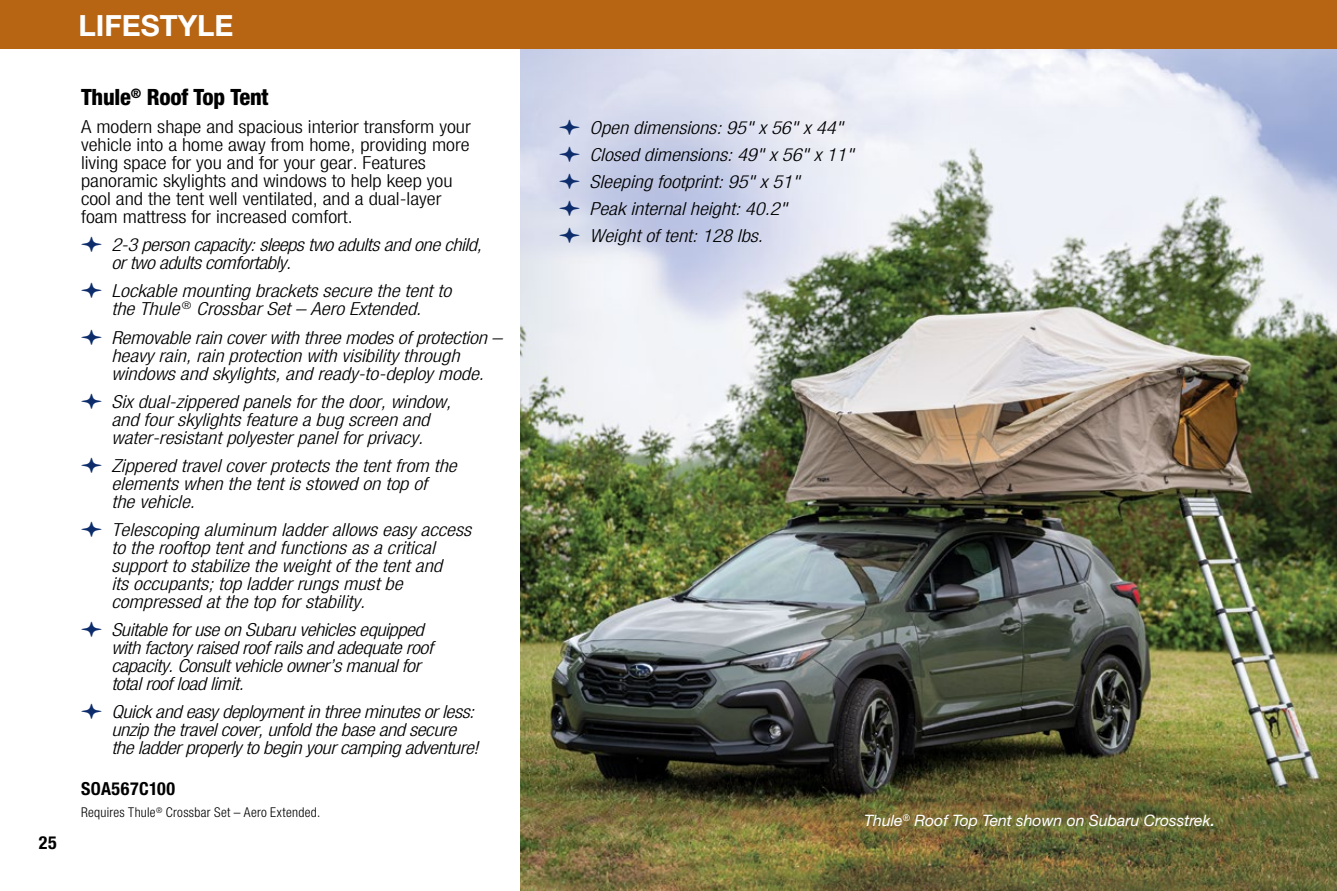
<style>
.page{position:relative;width:1337px;height:891px;background:#fff}
.page>*{position:absolute;margin:0;border:0;box-sizing:border-box;transform-origin:0 0}
.t1{font:700 29.25px "Helvetica Neue LT Pro";color:#fff}
.t2{font:800 condensed 22.5px "Helvetica Neue LT Pro";letter-spacing:-.01em;color:#000}
.t3{font:italic 300 condensed 18px/18px "Helvetica Neue LT Pro";color:#000;scale:1.15 1}
.t4{font:italic 300 condensed 18px/18px "Helvetica Neue LT Pro";letter-spacing:-.02em;color:#000;scale:1.15 1}
.t5{font:300 condensed 18px/18px "Helvetica Neue LT Pro";color:#000;scale:1.15 1}
.t6{font:700 condensed 18px "Helvetica Neue LT Pro";letter-spacing:.025em;color:#000}
.t7{font:italic 15.75px "Helvetica Neue LT Pro";color:#fff}
.t8{font:300 condensed 13.5px "Helvetica Neue LT Pro";letter-spacing:.025em;color:#000}
.s1{font-size:19.8px}
</style>
<div class="page">
<img style="left:520px;top:49px;width:816px;height:842px">
<div style="left:0;top:0;width:1336px;height:49px;background:#b86513"></div>
<svg style="left:559px;top:120px;width:20px;height:15px"></svg>
<svg style="left:559px;top:147px;width:20px;height:15px"></svg>
<svg style="left:559px;top:174px;width:20px;height:15px"></svg>
<svg style="left:559px;top:201px;width:20px;height:15px"></svg>
<svg style="left:559px;top:228px;width:20px;height:15px"></svg>
<p class="t6" style="left:39px;top:832px;width:19px">25</p>
<h1 class="t1" style="left:79px;top:7px;width:156px">LIFESTYLE</h1>
<p class="t2" style="left:81px;top:83px;width:189px">Thule<sup>®</sup> Roof Top Tent</p>
<p class="t5" style="left:81px;top:118px;width:340px">A modern shape and spacious interior transform your vehicle into a home away from home, providing more living space for you and for your gear. Features panoramic skylights and windows to help keep you cool and the tent well ventilated, and a dual-layer foam mattress for increased comfort.</p>
<p class="t4" style="left:111px;top:236px;width:323px">2-3 person capacity: sleeps two adults and one child, or two adults comfortably.</p>
<p class="t3" style="left:111px;top:282px;width:297px">Lockable mounting brackets secure the tent to the Thule <sup>®</sup> Crossbar Set – Aero Extended.</p>
<p class="t3" style="left:111px;top:328px;width:341px">Removable rain cover with three modes of protection – heavy rain, rain protection with visibility through windows and skylights, and ready-to-deploy mode.</p>
<p class="t3" style="left:111px;top:392px;width:297px">Six dual-zippered panels for the door, window, and four skylights feature a bug screen and water-resistant polyester panel for privacy.</p>
<p class="t3" style="left:111px;top:456px;width:302px">Zippered travel cover protects the tent from the elements when the tent is stowed on top of<br>the vehicle.</p>
<p class="t3" style="left:111px;top:521px;width:314px">Telescoping aluminum ladder allows easy access to the rooftop tent and functions as a critical support to stabilize the weight of the tent and<br>its occupants; top ladder rungs must be compressed at the top for stability.</p>
<p class="t4" style="left:111px;top:621px;width:281px">Suitable for use on Subaru vehicles equipped with factory raised roof rails and adequate roof capacity. Consult vehicle owner’s manual for total roof load limit.</p>
<p class="t4" style="left:111px;top:703px;width:321px">Quick and easy deployment in three minutes or less: unzip the travel cover, unfold the base and secure the ladder properly to begin your camping adventure!</p>
<p class="t6" style="left:81px;top:778px;width:96px">SOA567C100</p>
<p class="t8" style="left:81px;top:805px;width:241px">Requires Thule<sup>®</sup> Crossbar Set – Aero Extended.</p>
<p class="t3" style="left:589px;top:114px;width:231px;line-height:27px">Open dimensions: 95" x 56" x 44"<br>Closed dimensions: 49" x 56" x 11"<br>Sleeping footprint: 95" x 51"<br>Peak internal height: 40.2"<br>Weight of tent: 128 lbs.</p>
<p class="t7" style="left:864px;top:811px;width:353px">Thule<sup>®</sup> Roof Top Tent shown on Subaru Crosstrek<span class="s1">.</span></p>
</div>
